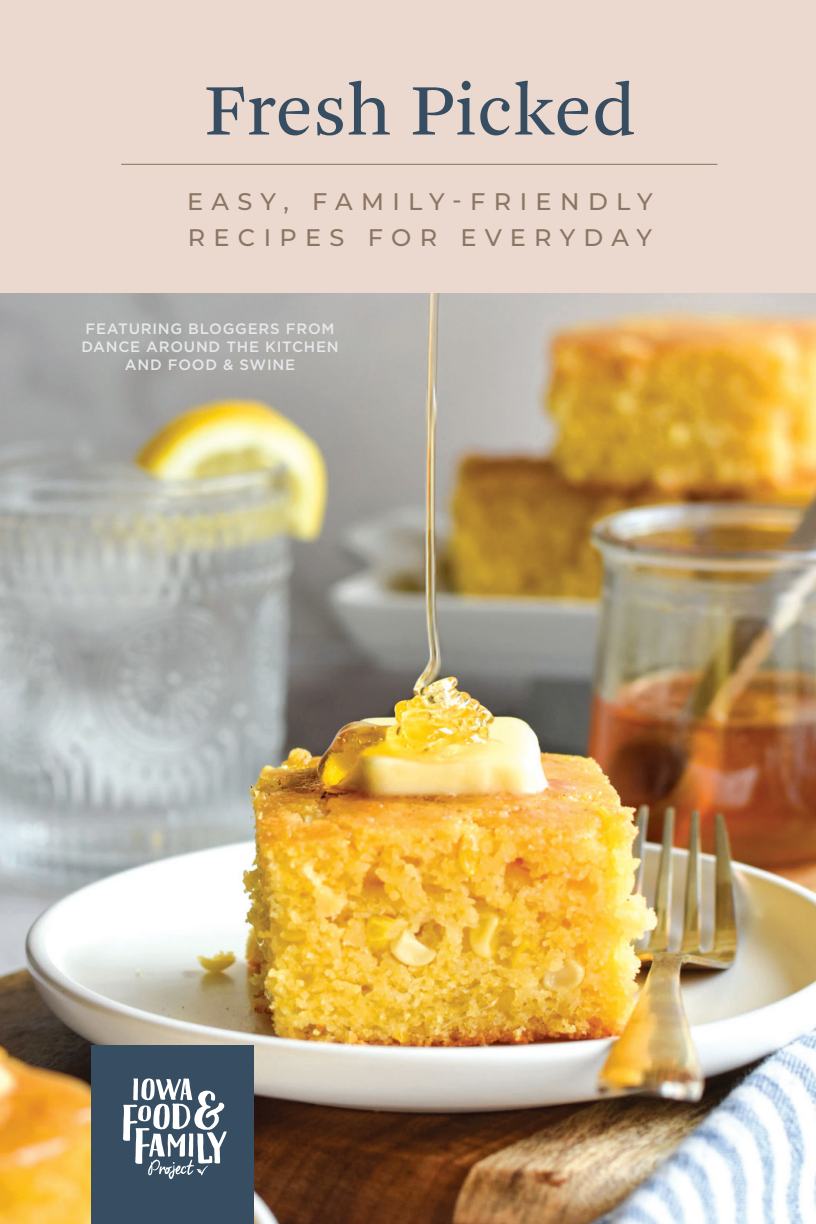
<style>
.page{position:relative;width:816px;height:1224px;background:#fff}
.page>*{position:absolute;margin:0;border:0;box-sizing:border-box;transform-origin:0 0}
.t1{font:76px "Arnhem";color:#364d62}
.t2{font:500 24px/36px "Montserrat";letter-spacing:.35em;color:#8c7563}
.t3{font:500 15px/18px "Gotham";letter-spacing:.05em;color:#e6e7e9;text-align:center}
</style>
<div class="page">
<img style="left:0;top:293px;width:816px;height:931px">
<div style="left:0;top:0;width:816px;height:293px;background:#ebd8ce"></div>
<hr style="left:121px;top:164px;width:596px;height:1px;background:#8c705a">
<div style="left:92px;top:1046px;width:162px;height:178px;background:#364d62"></div>
<svg style="left:123px;top:1078px;width:104px;height:101px"></svg>
<p class="t1" style="left:204px;top:68px;width:433px">Fresh Picked</p>
<p class="t2" style="left:187px;top:183px;width:467px">EASY, FAMILY-FRIENDLY<br>RECIPES FOR EVERYDAY</p>
<p class="t3" style="left:81px;top:319px;width:259px">FEATURING BLOGGERS FROM<br>DANCE AROUND THE KITCHEN<br>AND FOOD &amp; SWINE</p>
</div>
